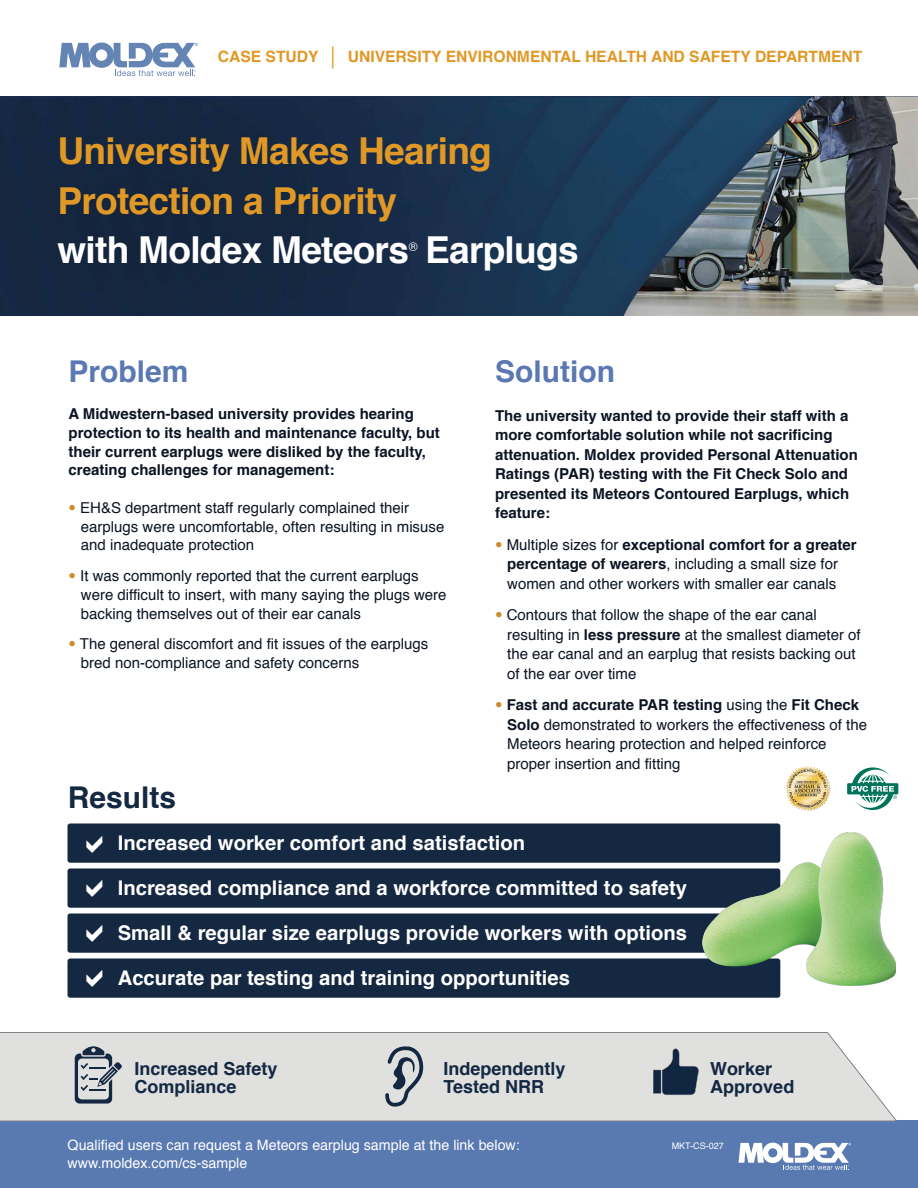
<style>
.page{position:relative;width:918px;height:1188px;background:#fff}
.page>*{position:absolute;margin:0;border:0;box-sizing:border-box;transform-origin:0 0}
.t1{font:700 37.05px/49.5px "Helvetica";letter-spacing:-.02em;color:#e09826}
.t2{font:700 37.05px "Helvetica";letter-spacing:-.02em;color:#fff}
.t3{font:700 30px "Helvetica";color:#5a79b2}
.t4{font:700 30px "Helvetica";color:#142842}
.t5{font:700 20.25px "Helvetica";color:#fff}
.t6{font:700 18px/18px "Helvetica";color:#142842}
.t7{font:700 18px/18px "Helvetica";color:#142741}
.t8{font:700 15.6px "Helvetica";color:#e09826}
.t9{font:15px/19.5px "Helvetica";color:#0c1424}
.t10{font:700 15px/19.5px "Helvetica";color:#0c1424}
.t11{font:14.25px/18px "Helvetica";color:#fff}
.t12{font:12px "Helvetica";color:#fff}
.t13{font:9px "Helvetica";color:#fff}
.s1{font-weight:300;font-size:22.05px}
.s2{font-weight:300;color:#ce8d2a}
.s3{font-weight:700}
</style>
<div class="page">
<img style="left:0;top:96px;width:918px;height:220px">
<div style="left:68px;top:823px;width:712px;height:40px;background:#142842;border-radius:3px"></div>
<div style="left:68px;top:868px;width:712px;height:40px;background:#142842;border-radius:3px"></div>
<div style="left:68px;top:913px;width:712px;height:40px;background:#142842;border-radius:3px"></div>
<div style="left:68px;top:958px;width:712px;height:40px;background:#142842;border-radius:3px"></div>
<div style="left:0;top:1121px;width:918px;height:67px;background:#5979b1"></div>
<svg style="left:59px;top:42px;width:139px;height:34px"></svg>
<svg style="left:738px;top:1143px;width:113px;height:27px"></svg>
<img style="left:702px;top:833px;width:194px;height:152px">
<svg style="left:0;top:1032px;width:897px;height:90px;background:#dddedd"></svg>
<div style="left:67px;top:1043px;width:60px;height:64px;background:#e0e0df"></div>
<svg style="left:75px;top:1046px;width:47px;height:58px"></svg>
<svg style="left:385px;top:1045px;width:41px;height:62px;background:#a6abb2"></svg>
<img style="left:642px;top:1036px;width:66px;height:67px">
<svg style="left:847px;top:767px;width:51px;height:43px"></svg>
<img style="left:785px;top:766px;width:46px;height:45px">
<p class="t8" style="left:218px;top:44px;width:646px">CASE STUDY <span class="s1">|</span> UNIVERSITY ENVIRONMENTAL HEALTH AND SAFETY DEPARTMENT</p>
<h1 class="t1" style="left:57px;top:127px;width:436px">University Makes Hearing<br>Protection a Priority</h1>
<h1 class="t2" style="left:57px;top:220px;width:523px">with Moldex Meteors Earplugs</h1>
<p class="t12" style="left:409px;top:238px;width:10px">®</p>
<h2 class="t3" style="left:69px;top:347px;width:122px">Problem</h2>
<p class="t10" style="left:69px;top:405px;width:373px;line-height:18.8px">A Midwestern-based university provides hearing protection to its health and maintenance faculty, but their current earplugs were disliked by the faculty, creating challenges for management:</p>
<p class="t9" style="left:81px;top:499px;width:365px;line-height:18.8px;text-indent:-12px"><span class="s2">•</span> EH&amp;S department staff regularly complained their earplugs were uncomfortable, often resulting in misuse and inadequate protection</p>
<p class="t9" style="left:81px;top:567px;width:367px;line-height:18.8px;text-indent:-12px"><span class="s2">•</span> It was commonly reported that the current earplugs were difficult to insert, with many saying the plugs were backing themselves out of their ear canals</p>
<p class="t9" style="left:81px;top:635px;width:349px;line-height:18.8px;text-indent:-12px"><span class="s2">•</span> The general discomfort and fit issues of the earplugs bred non-compliance and safety concerns</p>
<h2 class="t4" style="left:68px;top:774px;width:110px">Results</h2>
<h2 class="t3" style="left:495px;top:347px;width:121px">Solution</h2>
<p class="t10" style="left:495px;top:406px;width:364px">The university wanted to provide their staff with a more comfortable solution while not sacrificing attenuation. Moldex provided Personal Attenuation Ratings (PAR) testing with the Fit Check Solo and presented its Meteors Contoured Earplugs, which feature:</p>
<p class="t9" style="left:495px;top:535px;width:363px;text-align:center"><span class="s2">•</span> Multiple sizes for <span class="s3">exceptional comfort for a greater percentage of wearers</span>, including a small size for women and other workers with smaller ear canals</p>
<p class="t9" style="left:507px;top:606px;width:355px;text-indent:-12px"><span class="s2">•</span> Contours that follow the shape of the ear canal resulting in <span class="s3">less pressure</span> at the smallest diameter of the ear canal and an earplug that resists backing out of the ear over time</p>
<p class="t9" style="left:507px;top:696px;width:361px;text-indent:-12px"><span class="s2">•</span> <span class="s3">Fast and accurate PAR testing</span> using the <span class="s3">Fit Check Solo</span> demonstrated to workers the effectiveness of the Meteors hearing protection and helped reinforce proper insertion and fitting</p>
<h3 class="t5" style="left:118px;top:826px;width:409px">Increased worker comfort and satisfaction</h3>
<h3 class="t5" style="left:118px;top:871px;width:571px"> Increased compliance and a workforce committed to safety</h3>
<h3 class="t5" style="left:118px;top:916px;width:571px">Small &amp; regular size earplugs provide workers with options</h3>
<h3 class="t5" style="left:118px;top:961px;width:454px">Accurate par testing and training opportunities</h3>
<p class="t6" style="left:134px;top:1060px;width:145px">Increased Safety<br>Compliance</p>
<p class="t6" style="left:444px;top:1060px;width:124px">Independently<br>Tested NRR</p>
<p class="t7" style="left:710px;top:1060px;width:86px">Worker<br>Approved</p>
<p class="t11" style="left:68px;top:1136px;width:454px">Qualified users can request a Meteors earplug sample at the link below: www.moldex.com/cs-sample</p>
<p class="t13" style="left:672px;top:1139px;width:54px">MKT-CS-027</p>
</div>
